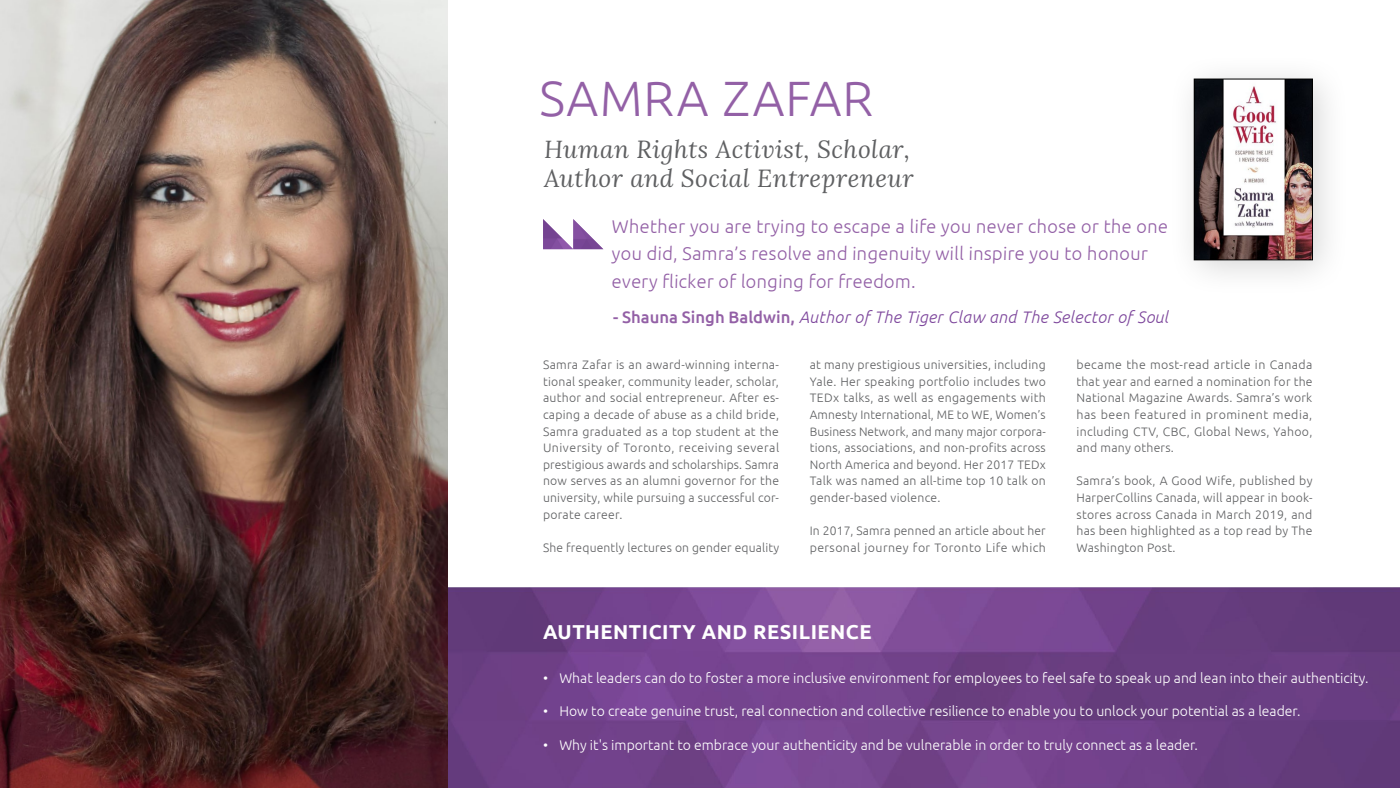
<style>
.page{position:relative;width:1400px;height:788px;background:#fff}
.page>*{position:absolute;margin:0;border:0;box-sizing:border-box;transform-origin:0 0}
.t1{font:300 49.61px "Ubuntu";letter-spacing:.025em;color:#9360a6}
.t2{font:italic 24.5px/29.4px "Lora";letter-spacing:.02em;color:#5f6062}
.t3{font:700 20.12px "Ubuntu";letter-spacing:.025em;color:#fff}
.t4{font:300 18.38px/27.1px "Ubuntu";letter-spacing:.015em;color:#9360a6}
.t5{font:italic 300 16.62px "Ubuntu";letter-spacing:.025em;color:#7c459b}
.t6{font:300 14px "Ubuntu";color:#fff}
.t7{font:300 12.25px/16.6px "Ubuntu";letter-spacing:.02em;color:#5f6062;text-align:justify}
.s1{font-weight:500;font-style:normal;color:#9360a6}
</style>
<div class="page">
<img style="left:447px;top:587px;width:953px;height:201px">
<svg style="left:543px;top:219px;width:60px;height:30px"></svg>
<img style="left:0;top:0;width:447px;height:788px">
<div style="left:1167px;top:52px;width:184px;height:246px;background:#000;opacity:.17"></div>
<img style="left:1196px;top:81px;width:115px;height:177px">
<div style="left:1194px;top:79px;width:119px;height:181px;border:1px solid #000"></div>
<h1 class="t1" style="left:540px;top:68px;width:335px">SAMRA ZAFAR</h1>
<h2 class="t2" style="left:544px;top:134px;width:371px">Human Rights Activist, Scholar,<br>Author and Social Entrepreneur</h2>
<h3 class="t4" style="left:612px;top:213px;width:559px">Whether you are trying to escape a life you never chose or the one you did, Samra’s resolve and ingenuity will inspire you to honour every flicker of longing for freedom.</h3>
<h3 class="t5" style="left:613px;top:307px;width:557px"><span class="s1">- Shauna Singh Baldwin,</span> Author of The Tiger Claw and The Selector of Soul</h3>
<p class="t7" style="left:543px;top:356px;width:238px">Samra Zafar is an award-winning interna&shy;tional speaker, community leader, scholar, author and social entrepreneur. After es&shy;caping a decade of abuse as a child bride, Samra graduated as a top student at the University of Toronto, receiving several prestigious awards and scholarships. Samra now serves as an alumni governor for the university, while pursuing a successful cor&shy;porate career.</p>
<p class="t7" style="left:543px;top:539px;width:238px">She frequently lectures on gender equality</p>
<p class="t7" style="left:810px;top:356px;width:238px">at many prestigious universities, including Yale. Her speaking portfolio includes two TEDx talks, as well as engagements with Amnesty International, ME to WE, Women’s Business Network, and many major corpora&shy;tions, associations, and non-profits across North America and beyond. Her 2017 TEDx Talk was named an all-time top 10 talk on gender-based violence.</p>
<p class="t7" style="left:810px;top:522px;width:238px">In 2017, Samra penned an article about her personal journey for Toronto Life which</p>
<p class="t7" style="left:1076px;top:356px;width:238px">became the most-read article in Canada that year and earned a nomination for the National Magazine Awards. Samra’s work has been featured in prominent media, including CTV, CBC, Global News, Yahoo, and many others.</p>
<p class="t7" style="left:1076px;top:472px;width:238px">Samra’s book, A Good Wife, published by HarperCollins Canada, will appear in book&shy;stores across Canada in March 2019, and has been highlighted as a top read by The Washington Post.</p>
<h3 class="t3" style="left:543px;top:619px;width:330px">AUTHENTICITY AND RESILIENCE</h3>
<p class="t6" style="left:543px;top:669px;width:7px">•</p>
<p class="t6" style="left:543px;top:703px;width:7px">•</p>
<p class="t6" style="left:543px;top:736px;width:7px">•</p>
<p class="t6" style="left:559px;top:669px;width:811px">What leaders can do to foster a more inclusive environment for employees to feel safe to speak up and lean into their authenticity.</p>
<p class="t6" style="left:559px;top:702px;width:743px">How to create genuine trust, real connection and collective resilience to enable you to unlock your potential as a leader.</p>
<p class="t6" style="left:559px;top:736px;width:640px">Why it's important to embrace your authenticity and be vulnerable in order to truly connect as a leader.</p>
</div>
